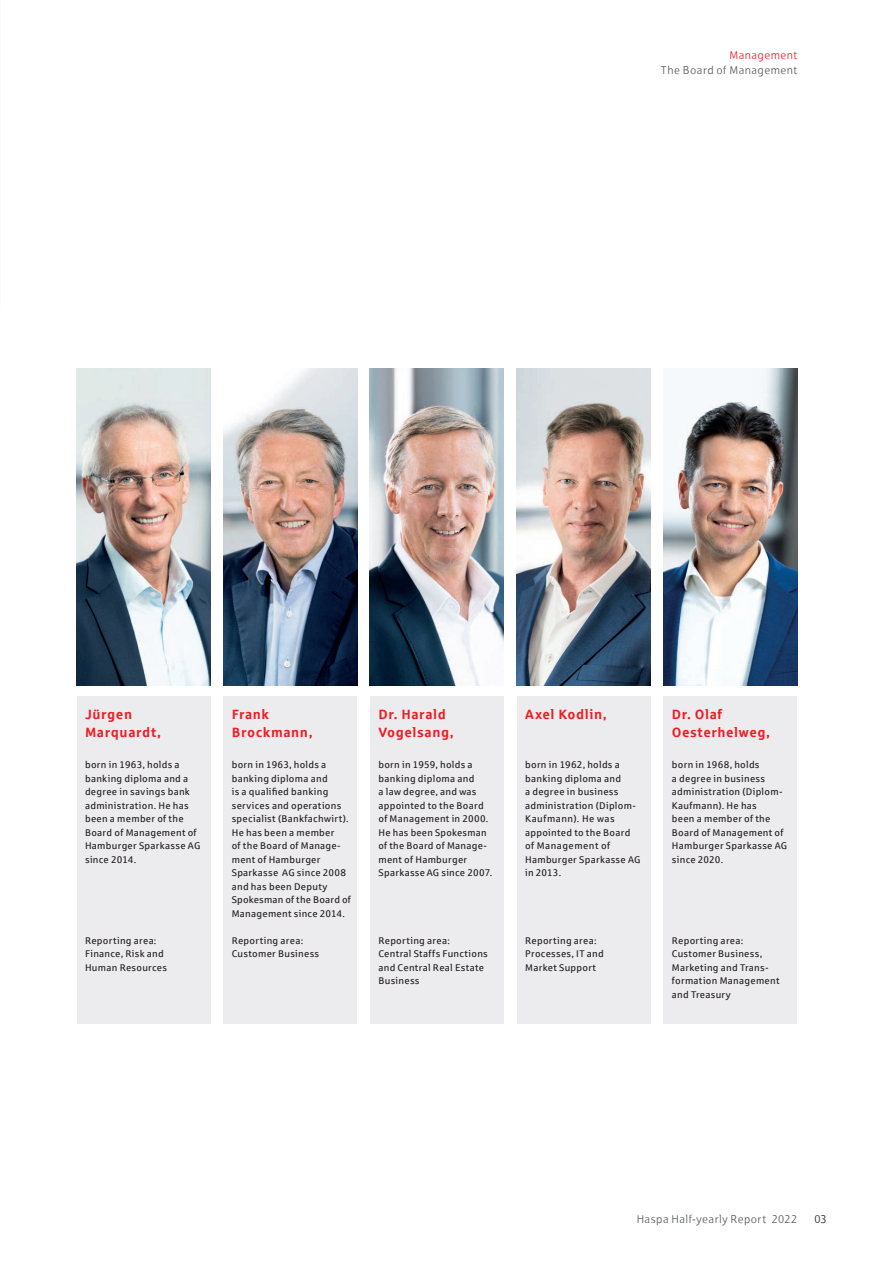
<style>
.page{position:relative;width:893px;height:1263px;background:#fff}
.page>*{position:absolute;margin:0;border:0;box-sizing:border-box;transform-origin:0 0}
.t1{font:700 13.5px/18px "Sparkasse Rg";letter-spacing:.04em;color:#ee1d23}
.t2{font:11.25px "Sparkasse Lt";letter-spacing:.04em;color:#57585a}
.t3{font:11.25px "Sparkasse Lt";letter-spacing:.04em;color:#ee1d23}
.t4{font:11.25px "Sparkasse Lt";color:#231f20}
.t5{font:9.75px/13.5px "Sparkasse Rg";letter-spacing:.025em;color:#231f20}
</style>
<div class="page">
<div style="left:223px;top:697px;width:134px;height:327px;background:#ececee"></div>
<div style="left:517px;top:697px;width:134px;height:327px;background:#ececee"></div>
<div style="left:370px;top:697px;width:134px;height:327px;background:#ececee"></div>
<div style="left:663px;top:697px;width:134px;height:327px;background:#ececee"></div>
<div style="left:77px;top:697px;width:133px;height:327px;background:#ececee"></div>
<img style="left:663px;top:369px;width:134px;height:316px">
<img style="left:77px;top:369px;width:133px;height:316px">
<img style="left:370px;top:369px;width:134px;height:316px">
<img style="left:223px;top:369px;width:134px;height:316px">
<img style="left:517px;top:369px;width:134px;height:316px">
<p class="t3" style="left:729px;top:48px;width:69px">Management</p>
<p class="t2" style="left:661px;top:63px;width:138px">The Board of Management</p>
<h1 class="t1" style="left:85px;top:705px;width:77px">Jürgen<br>Marquardt,</h1>
<p class="t5" style="left:85px;top:758px;width:117px">born in 1963, holds a banking diploma and a degree in savings bank administration. He has been a member of the<br>Board of Management of<br>Hamburger Sparkasse AG since 2014.</p>
<p class="t5" style="left:85px;top:933px;width:84px">Reporting area:<br>Finance, Risk and<br>Human Resources</p>
<h1 class="t1" style="left:232px;top:705px;width:82px">Frank<br>Brockmann,</h1>
<p class="t5" style="left:232px;top:758px;width:121px">born in 1963, holds a banking diploma and<br>is a qualified banking services and operations specialist (Bankfachwirt).<br>He has been a member<br>of the Board of Manage&shy;ment of Hamburger<br>Sparkasse AG since 2008 and has been Deputy<br>Spokesman of the Board of<br>Management since 2014.</p>
<p class="t5" style="left:232px;top:933px;width:89px">Reporting area:<br>Customer Business</p>
<h1 class="t1" style="left:378px;top:705px;width:77px">Dr. Harald<br>Vogelsang,</h1>
<p class="t5" style="left:378px;top:758px;width:115px">born in 1959, holds a banking diploma and<br>a law degree, and was appointed to the Board of Management in 2000.<br>He has been Spokesman of the Board of Manage&shy;ment of Hamburger<br>Sparkasse AG since 2007.</p>
<p class="t5" style="left:378px;top:933px;width:111px">Reporting area:<br>Central Staffs Functions and Central Real Estate<br>Business</p>
<h1 class="t1" style="left:525px;top:705px;width:83px">Axel Kodlin,</h1>
<p class="t5" style="left:525px;top:758px;width:117px">born in 1962, holds a banking diploma and<br>a degree in business administration (Diplom-<br>Kaufmann). He was appointed to the Board of Management of<br>Hamburger Sparkasse AG in 2013.</p>
<p class="t5" style="left:525px;top:933px;width:80px">Reporting area:<br>Processes, IT and<br>Market Support</p>
<h1 class="t1" style="left:672px;top:705px;width:100px">Dr. Olaf<br>Oesterhelweg,</h1>
<p class="t5" style="left:672px;top:758px;width:117px">born in 1968, holds<br>a degree in business administration (Diplom-<br>Kaufmann). He has<br>been a member of the<br>Board of Management of<br>Hamburger Sparkasse AG since 2020.</p>
<p class="t5" style="left:672px;top:933px;width:109px">Reporting area:<br>Customer Business,<br>Marketing and Trans&shy;formation Management and Treasury</p>
<p class="t2" style="left:637px;top:1212px;width:162px">Haspa Half-yearly Report 2022</p>
<p class="t4" style="left:814px;top:1212px;width:14px">03</p>
</div>
